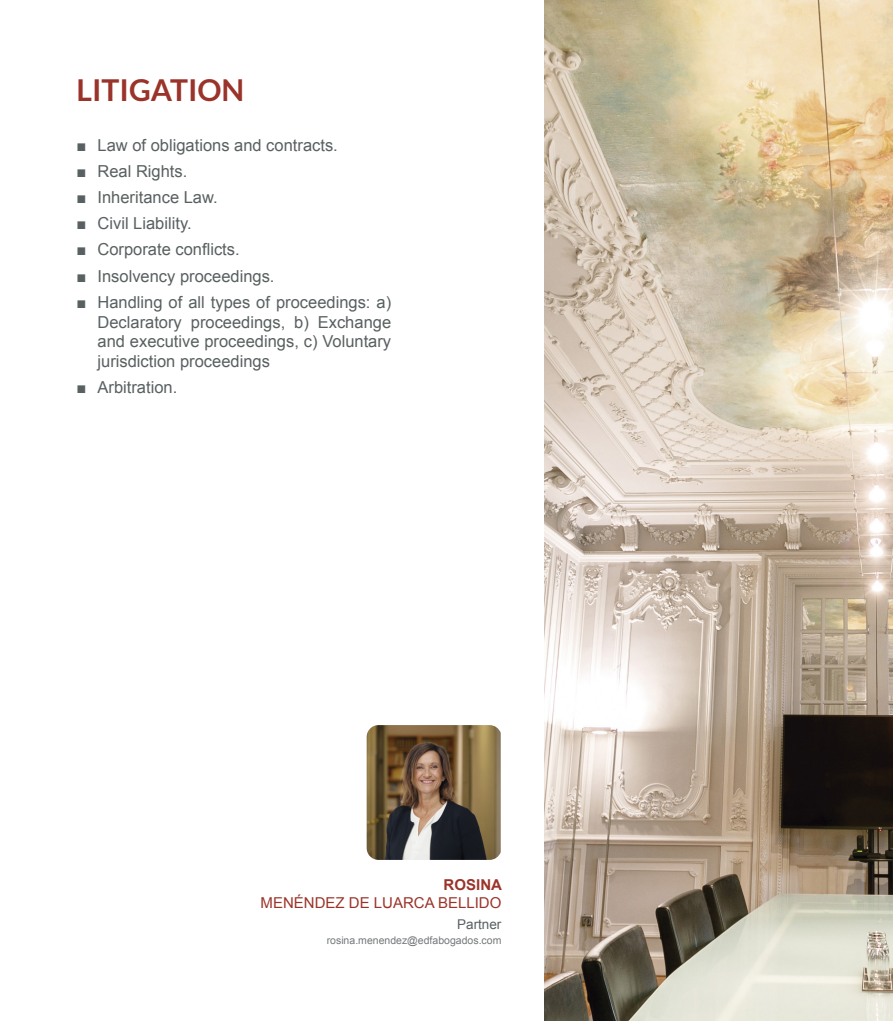
<style>
.page{position:relative;width:893px;height:1021px;background:#fff}
.page>*{position:absolute;margin:0;border:0;box-sizing:border-box;transform-origin:0 0}
.t1{font:700 30.15px "Lato";color:#9a342a}
.t2{font:16.5px/19.8px "Arial";color:#596061;text-align:justify}
.cuerpo{font:15px/18px "Arial";color:#9a342a;text-align:right}
.cuerpo-2{font:13.5px "Arial";color:#596061}
.cuerpo-3{font:10.5px "Arial";color:#747879}
.s1{font-weight:700}
</style>
<div class="page">
<img style="left:545px;top:0;width:348px;height:1020px">
<img style="left:367px;top:725px;width:134px;height:134px">
<p class="t1" style="left:77px;top:73px;width:169px">LITIGATION</p>
<p class="t2" style="left:77px;top:135px;width:263px">■ Law of obligations and contracts.</p>
<p class="t2" style="left:77px;top:161px;width:112px">■ Real Rights.</p>
<p class="t2" style="left:77px;top:187px;width:143px">■ Inheritance Law.</p>
<p class="t2" style="left:77px;top:214px;width:117px">■ Civil Liability.</p>
<p class="t2" style="left:77px;top:240px;width:165px">■ Corporate conflicts.</p>
<p class="t2" style="left:77px;top:266px;width:199px">■ Insolvency proceedings.</p>
<p class="t2" style="left:98px;top:292px;width:295px;text-indent:-21px">■ Handling of all types of proceedings: a)<br>Declaratory proceedings, b) Exchange and executive proceedings, c) Voluntary jurisdiction proceedings</p>
<p class="t2" style="left:77px;top:378px;width:102px">■ Arbitration.</p>
<p class="cuerpo" style="left:261px;top:875px;width:243px"><span class="s1">ROSINA<br></span>MENÉNDEZ DE LUARCA BELLIDO</p>
<p class="cuerpo-3" style="left:327px;top:933px;width:176px">rosina.menendez@edfabogados.com</p>
<p class="cuerpo-2" style="left:457px;top:914px;width:46px">Partner</p>
</div>
